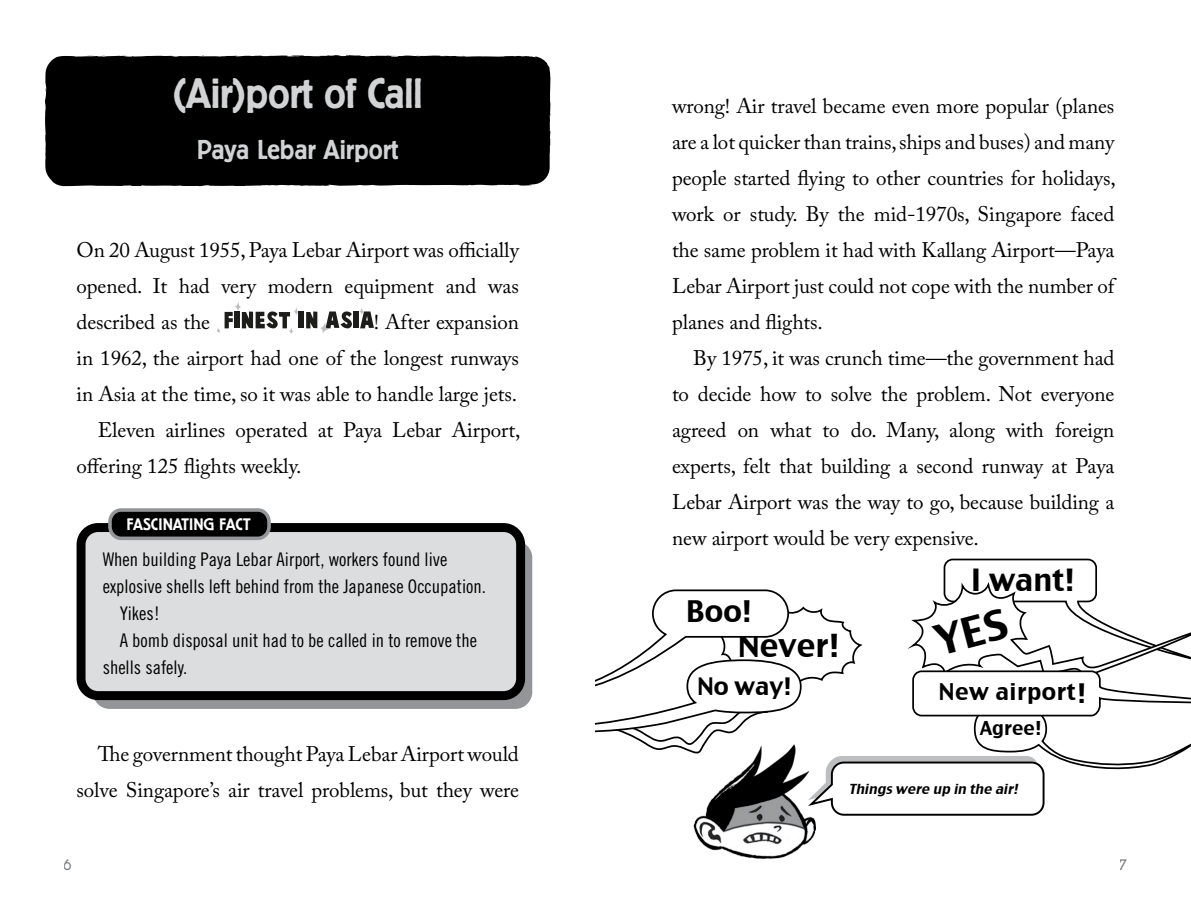
<style>
.page{position:relative;width:1191px;height:915px;background:#fff}
.page>*{position:absolute;margin:0;border:0;box-sizing:border-box;transform-origin:0 0}
.t1{font:500 42px "Berliner Grotesk";letter-spacing:-.015em;color:#d1d3d4}
.t2{font:30.9px "Charcoal CY";color:#000}
.t3{font:29.85px "Charcoal CY";color:#000}
.t4{font:28.95px "Charcoal CY";color:#000}
.t5{font:500 27px "Berliner Grotesk";letter-spacing:-.005em;color:#d1d3d4}
.t6{font:26.25px "Charcoal CY";color:#000}
.t7{font:23.4px "Charcoal CY";color:#000}
.t8{font:22.5px "Charcoal CY";letter-spacing:.02em;color:#000}
.t9{font:21px/36px "Adobe Caslon Pro";letter-spacing:-.005em;color:#000;text-align:justify}
.t10{font:18.75px "Trade Gothic Cond Eighteen";color:#000}
.t11{font:18.75px "Charcoal CY";color:#000}
.t12{font:500 16.5px "Berliner Grotesk";letter-spacing:-.005em;color:#fff}
.t13{font:300 15px "Berliner Grotesk";color:#808285}
.t14{font:italic 13.5px "Charcoal CY";color:#000}
</style>
<div class="page">
<div style="left:93px;top:540px;width:439px;height:168px;background:linear-gradient(to right,#8f9194,#909295);border-radius:17px"></div>
<div style="left:81px;top:527px;width:439px;height:168px;background:#dcddde;border-radius:17px"></div>
<div style="left:77px;top:523px;width:448px;height:176px;border:9px solid #000;border-radius:17px"></div>
<div style="left:110px;top:510px;width:159px;height:28px;background:#000;border-radius:11px"></div>
<div style="left:108px;top:508px;width:163px;height:32px;border:4px solid #939598;border-radius:11px"></div>
<div style="left:45px;top:55px;width:505px;height:131px;background:#000"></div>
<div style="left:298px;top:311px;width:6px;height:17px;background:#1d1d1a"></div>
<div style="left:353px;top:311px;width:6px;height:17px;background:#1d1d1a"></div>
<svg style="left:359px;top:308px;width:15px;height:20px"></svg>
<svg style="left:306px;top:311px;width:46px;height:22px"></svg>
<svg style="left:217px;top:302px;width:81px;height:32px"></svg>
<img style="left:693px;top:816px;width:122px;height:42px">
<svg style="left:595px;top:558px;width:596px;height:258px"></svg>
<h1 class="t1" style="left:173px;top:71px;width:252px">(Air)port of Call</h1>
<p class="t5" style="left:197px;top:135px;width:203px">Paya Lebar Airport</p>
<p class="t9" style="left:77px;top:231px;width:444px">On 20 August 1955, Paya Lebar Airport was officially opened. It had very modern equipment and was described as the</p>
<p class="t9" style="left:374px;top:303px;width:147px">! After expansion</p>
<p class="t9" style="left:77px;top:339px;width:444px">in 1962, the airport had one of the longest runways</p>
<p class="t9" style="left:77px;top:375px;width:442px">in Asia at the time, so it was able to handle large jets.</p>
<p class="t9" style="left:98px;top:411px;width:424px">Eleven airlines operated at Paya Lebar Airport,</p>
<p class="t9" style="left:77px;top:447px;width:226px">offering 125 flights weekly.</p>
<p class="t12" style="left:127px;top:515px;width:126px">FASCINATING FACT</p>
<p class="t10" style="left:103px;top:547px;width:346px">When building Paya Lebar Airport, workers found live</p>
<p class="t10" style="left:103px;top:574px;width:385px">explosive shells left behind from the Japanese Occupation.</p>
<p class="t10" style="left:120px;top:601px;width:42px">Yikes!</p>
<p class="t10" style="left:120px;top:628px;width:359px">A bomb disposal unit had to be called in to remove the</p>
<p class="t10" style="left:103px;top:655px;width:86px">shells safely.</p>
<p class="t9" style="left:77px;top:735px;width:444px;text-align:right">The government thought Paya Lebar Airport would solve Singapore’s air travel problems, but they were</p>
<p class="t9" style="left:672px;top:87px;width:445px">wrong! Air travel became even more popular (planes are a lot quicker than trains, ships and buses) and many people started flying to other countries for holidays, work or study. By the mid-1970s, Singapore faced the same problem it had with Kallang Airport—Paya Lebar Airport just could not cope with the number of planes and flights.</p>
<p class="t9" style="left:672px;top:339px;width:444px;text-indent:21px">By 1975, it was crunch time—the government had to decide how to solve the problem. Not everyone agreed on what to do. Many, along with foreign experts, felt that building a second runway at Paya Lebar Airport was the way to go, because building a new airport would be very expensive.</p>
<h3 class="t4" style="left:686px;top:593px;width:67px">Boo!</h3>
<h2 class="t2" style="left:738px;top:626px;width:103px">Never!</h2>
<p class="t7" style="left:697px;top:671px;width:96px">No way!</p>
<h3 class="t3" style="left:970px;top:561px;width:106px">I want!</h3>
<p class="t6" style="left:1077px;top:676px;width:11px">!</p>
<p class="t8" style="left:939px;top:677px;width:138px">New airport</p>
<p class="t11" style="left:979px;top:716px;width:63px">Agree!</p>
<p class="t14" style="left:849px;top:780px;width:174px">Things were up in the air!</p>
<p class="t13" style="left:64px;top:856px;width:10px">6</p>
<p class="t13" style="left:1119px;top:856px;width:9px">7</p>
</div>
